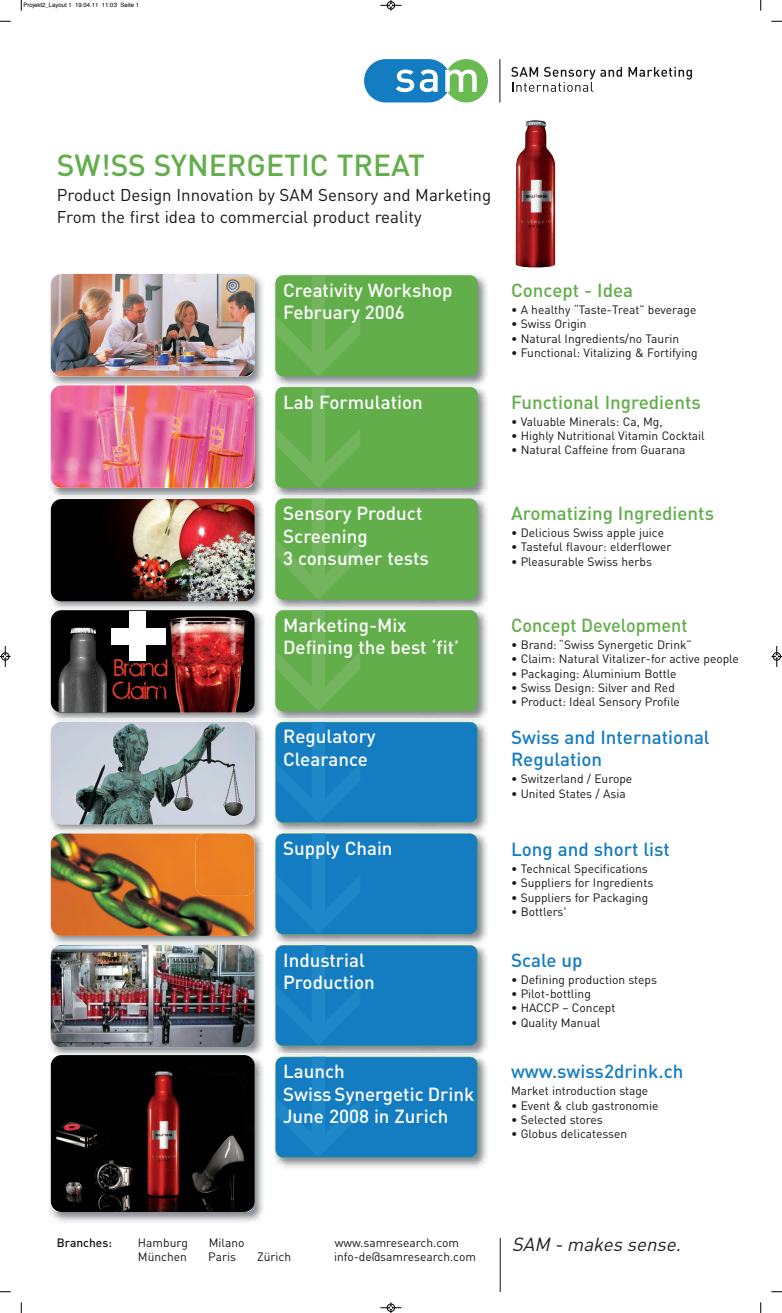
<style>
.page{position:relative;width:782px;height:1313px;background:#fff}
.page>*{position:absolute;margin:0;border:0;box-sizing:border-box;transform-origin:0 0}
.t1{font:700 108.75px "DIN";color:#1d87c8}
.t2{font:500 30px "DIN";color:#62ae4b}
.t3{font:26.25px/22.5px "BIRTHOFAHERO";color:#ef3e2e}
.t4{font:500 18.75px/22.5px "DIN";color:#fff}
.t5{font:500 18.75px/22.5px "DIN";color:#147cc1}
.t6{font:500 18.75px "DIN";color:#62ae4b}
.t7{font:500 18.75px "DIN";color:#62ae4b;scale:.96 1}
.t8{font:italic 18.75px "DIN";color:#231f20}
.t9{font:16.88px/21.7px "DIN";color:#17141a}
.t10{font:12px "DIN";color:#17141a}
.t11{font:500 12px "DIN";color:#17141a}
.t12{font:6px "Helvetica";color:#000}
.s1{color:#73b55d}
</style>
<div class="page">
<img style="left:49px;top:274px;width:215px;height:948px">
<div style="left:444px;top:59px;width:44px;height:43px;background:#69ba51;border-radius:50%"></div>
<svg style="left:628px;top:67px;width:63px;height:13px"></svg>
<svg style="left:511px;top:67px;width:110px;height:25px"></svg>
<hr style="left:499px;top:59px;width:1px;height:43px;background:#17141a">
<svg style="left:364px;top:59px;width:112px;height:43px"></svg>
<hr style="left:500px;top:1238px;width:1px;height:54px;background:#17141a">
<img style="left:273px;top:274px;width:215px;height:894px">
<div style="left:275px;top:275px;width:202px;height:101px;background:#62ae4b;border-radius:7px"></div>
<div style="left:275px;top:275px;width:202px;height:101px;border:1px solid #62ae4b;border-radius:8px"></div>
<div style="left:275px;top:387px;width:202px;height:101px;background:#62ae4b;border-radius:7px"></div>
<div style="left:275px;top:387px;width:202px;height:101px;border:1px solid #62ae4b;border-radius:8px"></div>
<div style="left:275px;top:499px;width:202px;height:100px;background:#62ae4b;border-radius:7px"></div>
<div style="left:275px;top:499px;width:202px;height:101px;border:1px solid #62ae4b;border-radius:8px"></div>
<div style="left:275px;top:610px;width:202px;height:101px;background:#62ae4b;border-radius:7px"></div>
<div style="left:275px;top:610px;width:202px;height:101px;border:1px solid #62ae4b;border-radius:8px"></div>
<div style="left:275px;top:722px;width:202px;height:101px;background:#147cc1;border-radius:7px"></div>
<div style="left:275px;top:722px;width:202px;height:101px;border:1px solid #62ae4b;border-radius:8px"></div>
<div style="left:275px;top:834px;width:202px;height:100px;background:#147cc1;border-radius:7px"></div>
<div style="left:275px;top:833px;width:202px;height:101px;border:1px solid #62ae4b;border-radius:8px"></div>
<div style="left:275px;top:945px;width:202px;height:101px;background:#147cc1;border-radius:7px"></div>
<div style="left:275px;top:945px;width:202px;height:101px;border:1px solid #62ae4b;border-radius:8px"></div>
<div style="left:275px;top:1057px;width:202px;height:100px;background:#147cc1;border-radius:7px"></div>
<div style="left:275px;top:1057px;width:202px;height:101px;border:1px solid #62ae4b;border-radius:8px"></div>
<img style="left:51px;top:274px;width:204px;height:102px;border-radius:11px">
<img style="left:51px;top:385px;width:204px;height:103px;border-radius:11px">
<img style="left:51px;top:499px;width:204px;height:102px;border-radius:11px">
<img style="left:51px;top:722px;width:204px;height:102px;border-radius:11px">
<img style="left:51px;top:945px;width:204px;height:102px;border-radius:11px">
<img style="left:51px;top:1055px;width:204px;height:157px;border-radius:11px">
<img style="left:51px;top:833px;width:204px;height:103px;border-radius:11px">
<div style="left:195px;top:833px;width:60px;height:63px;background:#ea7f23;border-radius:11px"></div>
<img style="left:51px;top:611px;width:203px;height:101px;border-radius:11px">
<div style="left:130px;top:611px;width:16px;height:50px;background:#fff"></div>
<div style="left:111px;top:628px;width:55px;height:16px;background:#fff"></div>
<img style="left:58px;top:626px;width:49px;height:86px">
<img style="left:515px;top:120px;width:40px;height:148px">
<svg style="left:380px;top:0;width:21px;height:11px"></svg>
<svg style="left:380px;top:1302px;width:21px;height:11px"></svg>
<svg style="left:0;top:646px;width:10px;height:21px"></svg>
<svg style="left:771px;top:646px;width:10px;height:21px"></svg>
<p class="t12" style="left:24px;top:2px;width:117px">Projekt2_Layout 1 19.04.11 11:03 Seite 1</p>
<h2 class="t2" style="left:57px;top:148px;width:369px">SW!SS SYNERGETIC TREAT</h2>
<h3 class="t9" style="left:57px;top:185px;width:436px">Product Design Innovation by SAM Sensory and Marketing<br>From the first idea to commercial product reality</h3>
<h3 class="t3" style="left:115px;top:656px;width:55px">Brand<br>Claim</h3>
<h1 class="t1" style="left:248px;top:1163px;width:894px;rotate:-90deg">&lt;&lt;&lt;&lt;<span class="s1">&lt;&lt;&lt;&lt;</span></h1>
<h3 class="t4" style="left:283px;top:279px;width:171px">Creativity Workshop<br>February 2006</h3>
<h3 class="t4" style="left:283px;top:391px;width:141px">Lab Formulation</h3>
<h3 class="t4" style="left:283px;top:502px;width:147px">Sensory Product<br>Screening<br>3 consumer tests</h3>
<h3 class="t4" style="left:283px;top:614px;width:177px">Marketing-Mix<br>Defining the best ‘fit’</h3>
<h3 class="t4" style="left:283px;top:726px;width:94px">Regulatory<br>Clearance</h3>
<h3 class="t4" style="left:283px;top:837px;width:111px">Supply Chain</h3>
<h3 class="t4" style="left:283px;top:949px;width:93px">Industrial<br>Production</h3>
<h3 class="t4" style="left:283px;top:1060px;width:193px">Launch<br>Swiss Synergetic Drink<br>June 2008 in Zurich</h3>
<h3 class="t6" style="left:511px;top:280px;width:123px">Concept - Idea</h3>
<p class="t10" style="left:511px;top:303px;width:187px">• A healthy “Taste-Treat” beverage</p>
<p class="t10" style="left:511px;top:317px;width:77px">• Swiss Origin</p>
<p class="t10" style="left:511px;top:332px;width:170px">• Natural Ingredients/no Taurin</p>
<p class="t10" style="left:511px;top:346px;width:188px">• Functional: Vitalizing &amp; Fortifying</p>
<h3 class="t6" style="left:511px;top:391px;width:191px">Functional Ingredients</h3>
<p class="t10" style="left:511px;top:414px;width:153px">• Valuable Minerals: Ca, Mg,</p>
<p class="t10" style="left:511px;top:429px;width:195px">• Highly Nutritional Vitamin Cocktail</p>
<p class="t10" style="left:511px;top:443px;width:176px">• Natural Caffeine from Guarana</p>
<h3 class="t6" style="left:511px;top:502px;width:204px">Aromatizing Ingredients</h3>
<p class="t10" style="left:511px;top:526px;width:154px">• Delicious Swiss apple juice</p>
<p class="t10" style="left:511px;top:540px;width:162px">• Tasteful flavour: elderflower</p>
<p class="t10" style="left:511px;top:554px;width:142px">• Pleasurable Swiss herbs</p>
<h3 class="t7" style="left:511px;top:614px;width:185px">Concept Development</h3>
<p class="t10" style="left:511px;top:638px;width:182px">• Brand: “Swiss Synergetic Drink”</p>
<p class="t10" style="left:511px;top:652px;width:229px">• Claim: Natural Vitalizer-for active people</p>
<p class="t10" style="left:511px;top:666px;width:167px">• Packaging: Aluminium Bottle</p>
<p class="t10" style="left:511px;top:681px;width:165px">• Swiss Design: Silver and Red</p>
<p class="t10" style="left:511px;top:695px;width:170px">• Product: Ideal Sensory Profile</p>
<h3 class="t5" style="left:511px;top:726px;width:200px">Swiss and International<br>Regulation</h3>
<p class="t10" style="left:511px;top:772px;width:123px">• Switzerland / Europe</p>
<p class="t10" style="left:511px;top:786px;width:116px">• United States / Asia</p>
<h3 class="t5" style="left:511px;top:838px;width:160px">Long and short list</h3>
<p class="t10" style="left:511px;top:861px;width:138px">• Technical Specifications</p>
<p class="t10" style="left:511px;top:876px;width:144px">• Suppliers for Ingredients</p>
<p class="t10" style="left:511px;top:890px;width:139px">• Suppliers for Packaging</p>
<p class="t10" style="left:511px;top:905px;width:57px">• Bottlers'</p>
<h3 class="t5" style="left:511px;top:949px;width:73px">Scale up</h3>
<p class="t10" style="left:511px;top:972px;width:147px">• Defining production steps</p>
<p class="t10" style="left:511px;top:987px;width:81px">• Pilot-bottling</p>
<p class="t10" style="left:511px;top:1001px;width:106px">• HACCP – Concept</p>
<p class="t10" style="left:511px;top:1016px;width:91px">• Quality Manual</p>
<h3 class="t5" style="left:511px;top:1060px;width:174px">www.swiss2drink.ch</h3>
<p class="t10" style="left:511px;top:1084px;width:139px">Market introduction stage</p>
<p class="t10" style="left:511px;top:1098px;width:149px">• Event &amp; club gastronomie</p>
<p class="t10" style="left:511px;top:1113px;width:93px">• Selected stores</p>
<p class="t10" style="left:511px;top:1127px;width:118px">• Globus delicatessen</p>
<p class="t11" style="left:57px;top:1235px;width:57px">Branches:</p>
<p class="t10" style="left:138px;top:1235px;width:52px">Hamburg</p>
<p class="t10" style="left:209px;top:1235px;width:37px">Milano</p>
<p class="t10" style="left:334px;top:1235px;width:126px">www.samresearch.com</p>
<p class="t10" style="left:138px;top:1250px;width:51px">München</p>
<p class="t10" style="left:208px;top:1250px;width:29px">Paris</p>
<p class="t10" style="left:257px;top:1250px;width:36px">Zürich</p>
<p class="t10" style="left:334px;top:1250px;width:143px">info-de@samresearch.com</p>
<h3 class="t8" style="left:511px;top:1233px;width:174px">SAM - makes sense.</h3>
</div>
